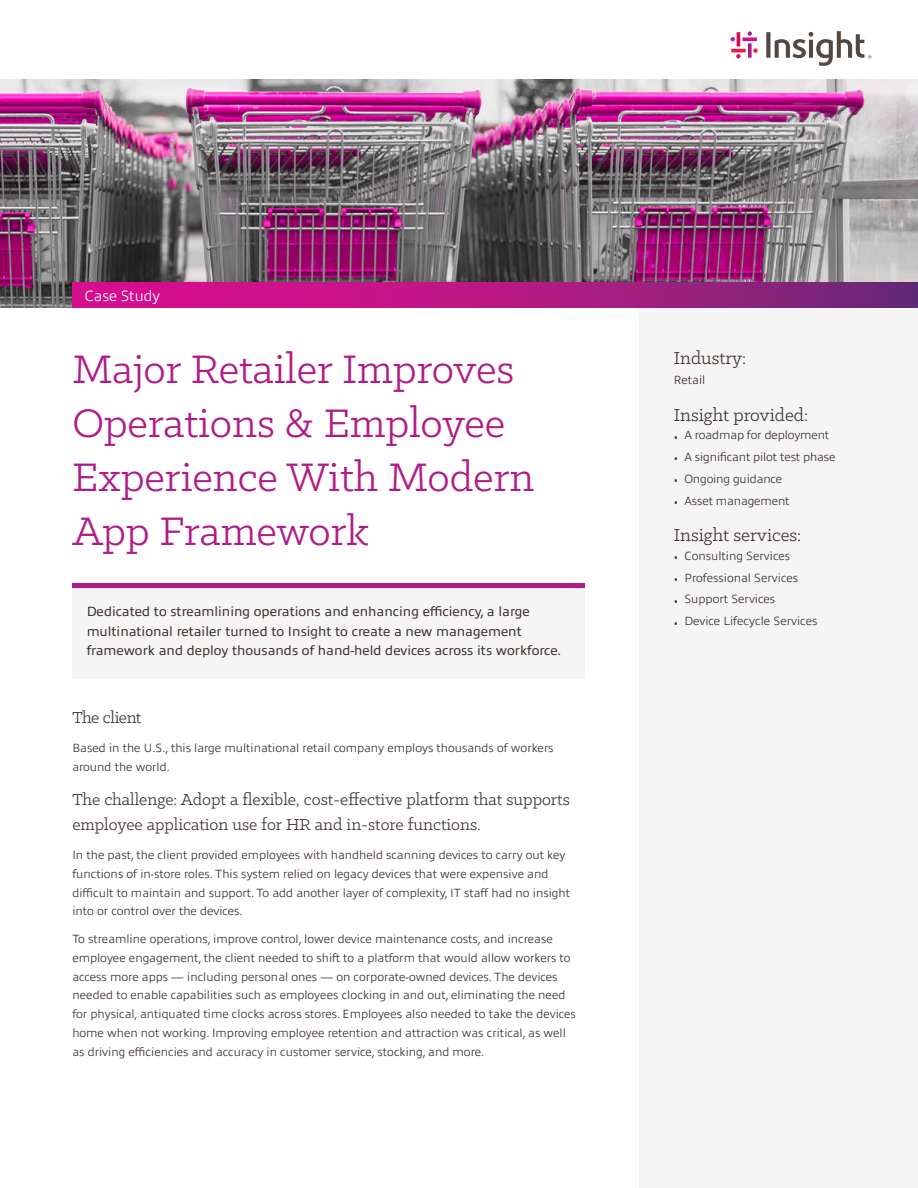
<style>
.page{position:relative;width:918px;height:1188px;background:#fff}
.page>*{position:absolute;margin:0;border:0;box-sizing:border-box;transform-origin:0 0}
.t1{font:45px/54px "Klinic Slab";color:#b01c87}
.t2{font:19.5px "Klinic Slab";color:#3e332d}
.t3{font:18px/25.5px "Klinic Slab";color:#3e332d}
.t4{font:18px "Klinic Slab";letter-spacing:-.03em;color:#3e332d}
.t5{font:300 15px "Allumi Pro";color:#fff}
.t6{font:13.5px/19.5px "Allumi Pro";color:#3e332d}
.t7{font:300 12px/18.8px "Allumi Pro";color:#3e332d}
.s1{font-weight:200;font-size:13.5px}
</style>
<div class="page">
<div style="left:72px;top:588px;width:513px;height:91px;background:#f6f5f5"></div>
<div style="left:72px;top:583px;width:513px;height:5px;background:#b01c87"></div>
<img style="left:0;top:80px;width:918px;height:227px">
<div style="left:639px;top:301px;width:279px;height:887px;background:#f6f5f5"></div>
<svg style="left:72px;top:283px;width:846px;height:24px;background:#af1983"></svg>
<svg style="left:748px;top:43px;width:4px;height:15px"></svg>
<svg style="left:748px;top:31px;width:4px;height:5px"></svg>
<hr style="left:737px;top:32px;width:3px;height:14px;background:#d40d54">
<svg style="left:736px;top:54px;width:5px;height:4px"></svg>
<svg style="left:743px;top:37px;width:14px;height:4px"></svg>
<svg style="left:731px;top:37px;width:4px;height:4px"></svg>
<hr style="left:731px;top:49px;width:15px;height:3px;background:#ed1a45">
<svg style="left:753px;top:48px;width:5px;height:5px"></svg>
<svg style="left:766px;top:31px;width:105px;height:35px"></svg>
<p class="t5" style="left:85px;top:284px;width:77px">Case Study</p>
<h1 class="t1" style="left:72px;top:341px;width:463px">Major Retailer Improves<br>Operations &amp; Employee<br>Experience With Modern<br>App Framework</h1>
<p class="t6" style="left:87px;top:601px;width:476px">Dedicated to streamlining operations and enhancing efficiency, a large multinational retailer turned to Insight to create a new management framework and deploy thousands of hand-held devices across its workforce.</p>
<h3 class="t4" style="left:72px;top:706px;width:71px">The client</h3>
<p class="t7" style="left:72px;top:737px;width:483px">Based in the U.S., this large multinational retail company employs thousands of workers around the world.</p>
<h3 class="t3" style="left:72px;top:786px;width:499px">The challenge: Adopt a flexible, cost-effective platform that supports employee application use for HR and in-store functions.</h3>
<p class="t7" style="left:72px;top:845px;width:499px">In the past, the client provided employees with handheld scanning devices to carry out key functions of in-store roles. This system relied on legacy devices that were expensive and difficult to maintain and support. To add another layer of complexity, IT staff had no insight into or control over the devices.</p>
<p class="t7" style="left:72px;top:929px;width:505px">To streamline operations, improve control, lower device maintenance costs, and increase employee engagement, the client needed to shift to a platform that would allow workers to access more apps — including personal ones — on corporate-owned devices. The devices needed to enable capabilities such as employees clocking in and out, eliminating the need for physical, antiquated time clocks across stores. Employees also needed to take the devices home when not working. Improving employee retention and attraction was critical, as well as driving efficiencies and accuracy in customer service, stocking, and more.</p>
<h2 class="t2" style="left:674px;top:345px;width:74px">Industry:</h2>
<p class="t7" style="left:674px;top:369px;width:33px">Retail</p>
<h2 class="t2" style="left:674px;top:402px;width:136px">Insight provided:</h2>
<p class="t7" style="left:674px;top:425px;width:157px"><span class="s1">•</span> A roadmap for deployment</p>
<p class="t7" style="left:674px;top:447px;width:163px"><span class="s1">•</span> A significant pilot test phase</p>
<p class="t7" style="left:674px;top:468px;width:110px"><span class="s1">•</span> Ongoing guidance</p>
<p class="t7" style="left:674px;top:490px;width:117px"><span class="s1">•</span> Asset management</p>
<h2 class="t2" style="left:674px;top:523px;width:129px">Insight services:</h2>
<p class="t7" style="left:674px;top:546px;width:118px"><span class="s1">•</span> Consulting Services</p>
<p class="t7" style="left:674px;top:567px;width:126px"><span class="s1">•</span> Professional Services</p>
<p class="t7" style="left:674px;top:589px;width:103px"><span class="s1">•</span> Support Services</p>
<p class="t7" style="left:674px;top:611px;width:145px"><span class="s1">•</span> Device Lifecycle Services</p>
</div>
